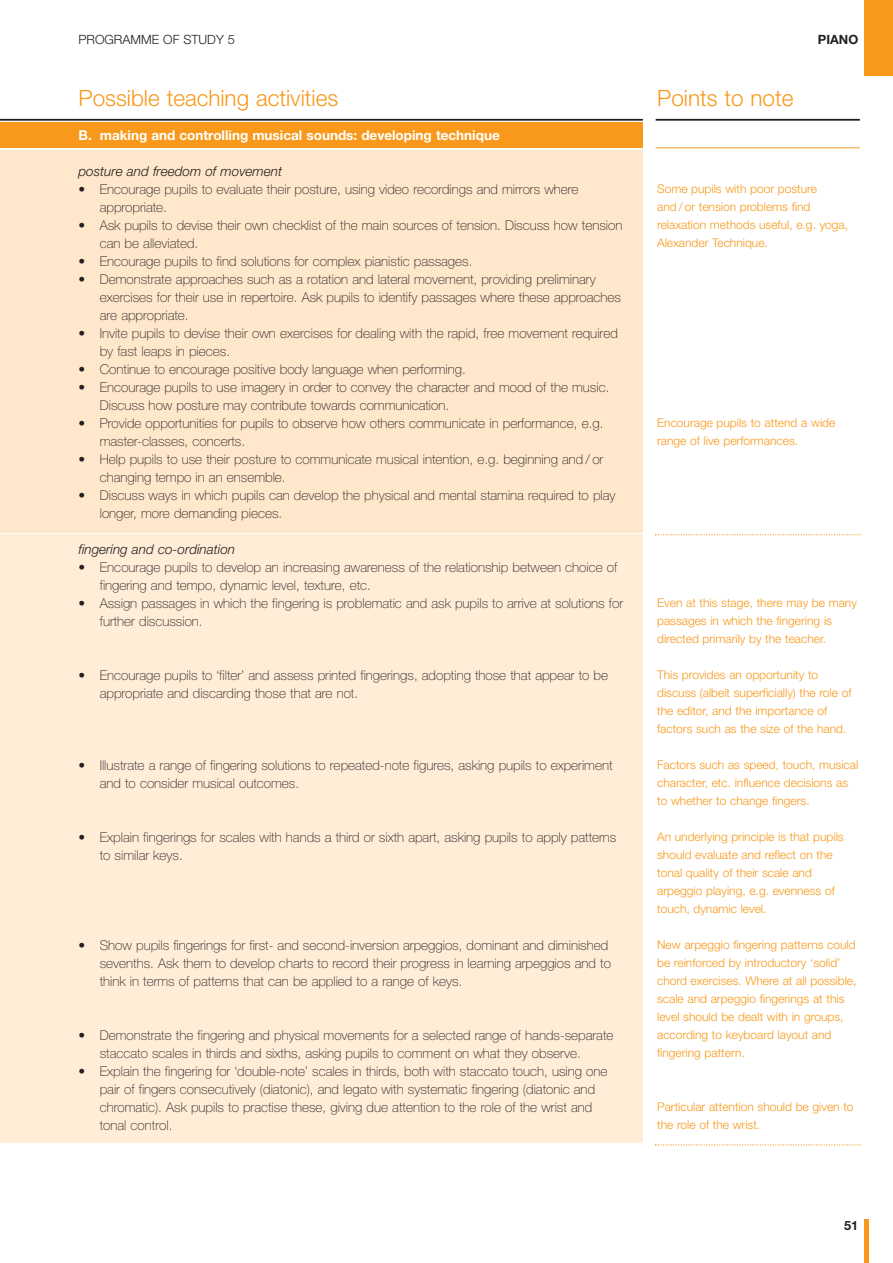
<style>
.page{position:relative;width:893px;height:1263px;background:#fff}
.page>*{position:absolute;margin:0;border:0;box-sizing:border-box;transform-origin:0 0}
.t1{font:300 22.5px "Helvetica Neue";color:#f8991c}
.t2{font:100 13.5px/18px "Helvetica Neue";color:#231f20}
.t3{font:700 13.5px "Helvetica Neue";color:#fff}
.t4{font:italic 300 13.5px "Helvetica Neue";color:#231f20}
.t5{font:300 12.75px "Helvetica Neue";color:#231f20}
.t6{font:700 12.75px "Helvetica Neue";color:#231f20}
.t7{font:300 12px/18px "Helvetica Neue";color:#f8991c}
</style>
<div class="page">
<div style="left:0;top:150px;width:643px;height:383px;background:#ffe7cb"></div>
<div style="left:0;top:535px;width:643px;height:608px;background:#ffedd8"></div>
<div style="left:0;top:122px;width:643px;height:26px;background:#f8991c"></div>
<div style="left:864px;top:0;width:28px;height:76px;background:#f8991c"></div>
<hr style="left:0;top:119px;width:643px;height:2px;background:#231f20">
<hr style="left:655px;top:119px;width:204px;height:2px;background:#231f20">
<hr style="left:655px;top:147px;width:204px;height:1px;background:#f8991c">
<svg style="left:655px;top:534px;width:205px;height:1px"></svg>
<svg style="left:655px;top:1144px;width:205px;height:2px"></svg>
<hr style="left:864px;top:1219px;width:4px;height:44px;background:#f8991c">
<p class="t5" style="left:79px;top:35px;width:158px">PROGRAMME OF STUDY 5</p>
<p class="t6" style="left:818px;top:35px;width:42px">PIANO</p>
<h1 class="t1" style="left:79px;top:90px;width:261px">Possible teaching activities</h1>
<h1 class="t1" style="left:657px;top:90px;width:138px">Points to note</h1>
<p class="t3" style="left:79px;top:130px;width:422px">B. making and controlling musical sounds: developing technique</p>
<p class="t4" style="left:79px;top:166px;width:205px">posture and freedom of movement</p>
<p class="t2" style="left:100px;top:181px;width:480px;text-indent:-21px">• Encourage pupils to evaluate their posture, using video recordings and mirrors where appropriate.</p>
<p class="t2" style="left:100px;top:217px;width:524px;text-indent:-21px">• Ask pupils to devise their own checklist of the main sources of tension. Discuss how tension can be alleviated.</p>
<p class="t2" style="left:79px;top:253px;width:395px">• Encourage pupils to find solutions for complex pianistic passages.</p>
<p class="t2" style="left:100px;top:271px;width:523px;text-indent:-21px">• Demonstrate approaches such as a rotation and lateral movement, providing preliminary exercises for their use in repertoire. Ask pupils to identify passages where these approaches are appropriate.</p>
<p class="t2" style="left:100px;top:325px;width:519px;text-indent:-21px">• Invite pupils to devise their own exercises for dealing with the rapid, free movement required by fast leaps in pieces.</p>
<p class="t2" style="left:79px;top:361px;width:389px">• Continue to encourage positive body language when performing.</p>
<p class="t2" style="left:100px;top:379px;width:511px;text-indent:-21px">• Encourage pupils to use imagery in order to convey the character and mood of the music.<br>Discuss how posture may contribute towards communication.</p>
<p class="t2" style="left:100px;top:415px;width:505px;text-indent:-21px">• Provide opportunities for pupils to observe how others communicate in performance, e.g. master-classes, concerts.</p>
<p class="t2" style="left:100px;top:451px;width:505px;text-indent:-21px">• Help pupils to use their posture to communicate musical intention, e.g. beginning and / or changing tempo in an ensemble.</p>
<p class="t2" style="left:100px;top:487px;width:517px;text-indent:-21px">• Discuss ways in which pupils can develop the physical and mental stamina required to play longer, more demanding pieces.</p>
<p class="t4" style="left:79px;top:544px;width:158px">fingering and co-ordination</p>
<p class="t2" style="left:100px;top:559px;width:519px;text-indent:-21px">• Encourage pupils to develop an increasing awareness of the relationship between choice of fingering and tempo, dynamic level, texture, etc.</p>
<p class="t2" style="left:100px;top:595px;width:525px;text-indent:-21px">• Assign passages in which the fingering is problematic and ask pupils to arrive at solutions for further discussion.</p>
<p class="t7" style="left:657px;top:181px;width:192px">Some pupils with poor posture<br>and / or tension problems find relaxation methods useful, e.g. yoga,<br>Alexander Technique.</p>
<p class="t7" style="left:657px;top:415px;width:180px">Encourage pupils to attend a wide range of live performances.</p>
<p class="t7" style="left:657px;top:595px;width:201px">Even at this stage, there may be many passages in which the fingering is directed primarily by the teacher.</p>
<p class="t7" style="left:657px;top:667px;width:196px">This provides an opportunity to discuss (albeit superficially) the role of the editor, and the importance of factors such as the size of the hand.</p>
<p class="t7" style="left:657px;top:757px;width:202px">Factors such as speed, touch, musical character, etc. influence decisions as to whether to change fingers.</p>
<p class="t7" style="left:657px;top:829px;width:188px">An underlying principle is that pupils should evaluate and reflect on the tonal quality of their scale and arpeggio playing, e.g. evenness of touch, dynamic level.</p>
<p class="t7" style="left:657px;top:937px;width:201px">New arpeggio fingering patterns could be reinforced by introductory ‘solid’ chord exercises. Where at all possible, scale and arpeggio fingerings at this level should be dealt with in groups, according to keyboard layout and fingering pattern.</p>
<p class="t2" style="left:100px;top:667px;width:510px;text-indent:-21px">• Encourage pupils to ‘filter’ and assess printed fingerings, adopting those that appear to be appropriate and discarding those that are not.</p>
<p class="t2" style="left:100px;top:757px;width:514px;text-indent:-21px">• Illustrate a range of fingering solutions to repeated-note figures, asking pupils to experiment and to consider musical outcomes.</p>
<p class="t2" style="left:100px;top:829px;width:518px;text-indent:-21px">• Explain fingerings for scales with hands a third or sixth apart, asking pupils to apply patterns to similar keys.</p>
<p class="t2" style="left:100px;top:937px;width:512px;text-indent:-21px">• Show pupils fingerings for first- and second-inversion arpeggios, dominant and diminished sevenths. Ask them to develop charts to record their progress in learning arpeggios and to think in terms of patterns that can be applied to a range of keys.</p>
<p class="t2" style="left:100px;top:1027px;width:515px;text-indent:-21px">• Demonstrate the fingering and physical movements for a selected range of hands-separate staccato scales in thirds and sixths, asking pupils to comment on what they observe.</p>
<p class="t2" style="left:100px;top:1063px;width:509px;text-indent:-21px">• Explain the fingering for ‘double-note’ scales in thirds, both with staccato touch, using one pair of fingers consecutively (diatonic), and legato with systematic fingering (diatonic and chromatic). Ask pupils to practise these, giving due attention to the role of the wrist and tonal control.</p>
<p class="t7" style="left:657px;top:1099px;width:198px">Particular attention should be given to the role of the wrist.</p>
<p class="t6" style="left:844px;top:1221px;width:16px">51</p>
</div>
